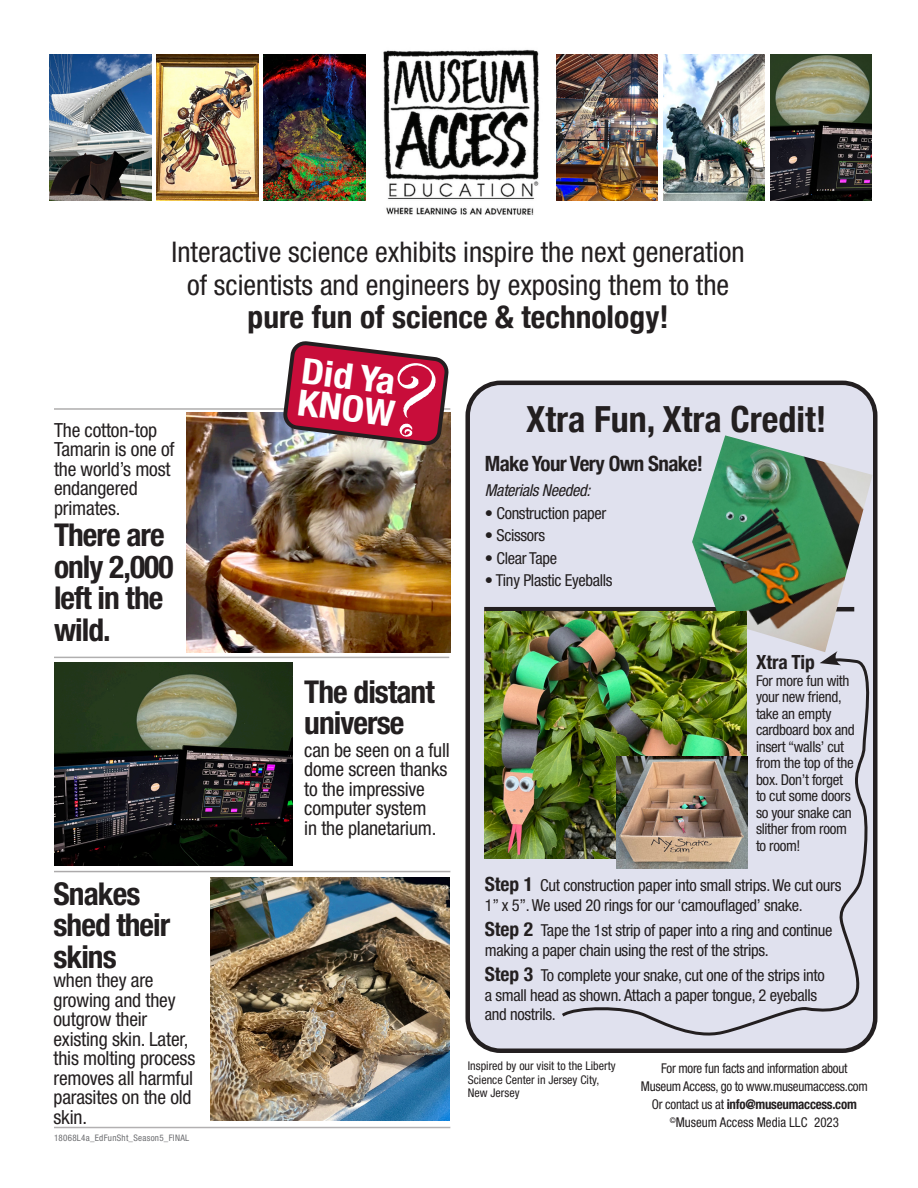
<style>
.page{position:relative;width:918px;height:1188px;background:#fff}
.page>*{position:absolute;margin:0;border:0;box-sizing:border-box;transform-origin:0 0}
.t1{font:700 condensed 36.3px "Helvetica Neue";color:#fff;scale:1.11 1}
.t2{font:700 condensed 36px "Helvetica Neue";color:#231f20}
.t3{font:700 condensed 35.85px "Helvetica Neue";color:#fff;scale:1.11 1}
.t4{font:700 condensed 31.5px/31.5px "Helvetica Neue";letter-spacing:-.03em;color:#231f20}
.t5{font:700 condensed 31.5px "Helvetica Neue";color:#231f20}
.t6{font:condensed 28.5px/33px "Helvetica Neue";color:#231f20;text-align:center}
.t7{font:700 condensed 21px "Helvetica Neue";letter-spacing:-.03em;color:#231f20}
.t8{font:condensed 19.5px/19.5px "Helvetica Neue";letter-spacing:-.01em;color:#231f20}
.t9{font:700 condensed 19.5px "Helvetica Neue";letter-spacing:-.005em;color:#231f20}
.t10{font:condensed 16.5px/19.5px "Helvetica Neue";letter-spacing:-.02em;color:#231f20}
.t11{font:italic condensed 16.5px "Helvetica Neue LT Std";letter-spacing:-.02em;color:#231f20}
.t12{font:condensed 15px/16.5px "Helvetica Neue";letter-spacing:-.02em;color:#231f20}
.t13{font:condensed 13.5px/18px "Helvetica Neue";letter-spacing:-.02em;color:#231f20;text-align:center;scale:.96 1}
.t14{font:condensed 12px/13.5px "Helvetica Neue";color:#231f20}
.t15{font:condensed 9px "Helvetica Neue";letter-spacing:.03em;color:#6c6d70}
.s1{font-weight:700;font-size:19.5px}
.s2{font-weight:700}
</style>
<div class="page">
<img style="left:383px;top:49px;width:156px;height:166px">
<img style="left:50px;top:54px;width:101px;height:147px">
<img style="left:556px;top:54px;width:102px;height:147px">
<img style="left:157px;top:54px;width:101px;height:147px">
<img style="left:663px;top:54px;width:102px;height:147px">
<img style="left:264px;top:54px;width:101px;height:147px">
<img style="left:770px;top:54px;width:102px;height:147px">
<img style="left:54px;top:662px;width:239px;height:203px">
<div style="left:468px;top:383px;width:407px;height:668px;background:#e0e1ee;border-radius:33px"></div>
<div style="left:465px;top:381px;width:413px;height:672px;border:4px solid #231f20;border-radius:33px"></div>
<hr style="left:54px;top:657px;width:395px;height:1px;background:#231f20">
<hr style="left:54px;top:408px;width:396px;height:2px;background:#231f20">
<hr style="left:54px;top:1127px;width:396px;height:1px;background:#231f20">
<hr style="left:54px;top:871px;width:396px;height:1px;background:#231f20">
<img style="left:211px;top:878px;width:238px;height:242px">
<hr style="left:484px;top:607px;width:370px;height:4px;background:#231f20">
<img style="left:187px;top:413px;width:263px;height:239px">
<img style="left:692px;top:435px;width:181px;height:217px">
<img style="left:485px;top:611px;width:261px;height:247px">
<img style="left:559px;top:655px;width:317px;height:384px">
<svg style="left:820px;top:651px;width:21px;height:14px"></svg>
<img style="left:617px;top:756px;width:130px;height:112px">
<svg style="left:280px;top:341px;width:171px;height:107px;background:#bb3f5b"></svg>
<p class="t8" style="left:54px;top:420px;width:105px">The cotton-top</p>
<h3 class="t6" style="left:172px;top:235px;width:575px">Interactive science exhibits inspire the next generation of scientists and engineers by exposing them to the</h3>
<h3 class="t5" style="left:248px;top:298px;width:423px">pure fun of science &amp; technology!</h3>
<h3 class="t3" style="left:304px;top:349px;width:87px;rotate:7deg">Did Ya</h3>
<h1 class="t1" style="left:300px;top:380px;width:89px;rotate:7deg">KNOW</h1>
<h2 class="t2" style="left:526px;top:398px;width:302px">Xtra Fun, Xtra Credit!</h2>
<p class="t8" style="left:54px;top:439px;width:122px">Tamarin is one of the world’s most endangered primates.</p>
<h3 class="t4" style="left:54px;top:519px;width:121px">There are only 2,000 left in the wild.</h3>
<h3 class="t4" style="left:54px;top:877px;width:118px">Snakes shed their skins</h3>
<p class="t8" style="left:54px;top:970px;width:143px">when they are growing and they outgrow their existing skin. Later, this molting process removes all harmful parasites on the old skin.</p>
<p class="t15" style="left:54px;top:1133px;width:137px">18068L4a_EdFunSht_Season5_FINAL</p>
<p class="t7" style="left:485px;top:450px;width:220px">Make Your Very Own Snake!</p>
<p class="t11" style="left:485px;top:481px;width:107px">Materials Needed:</p>
<p class="t10" style="left:485px;top:503px;width:123px">• Construction paper</p>
<p class="t10" style="left:485px;top:525px;width:62px">• Scissors</p>
<p class="t10" style="left:485px;top:548px;width:74px">• Clear Tape</p>
<p class="t10" style="left:485px;top:570px;width:129px">• Tiny Plastic Eyeballs</p>
<h3 class="t4" style="left:304px;top:675px;width:132px">The distant universe</h3>
<p class="t8" style="left:304px;top:740px;width:147px">can be seen on a full dome screen thanks to the impressive computer system<br>in the planetarium.</p>
<p class="t9" style="left:756px;top:651px;width:60px">Xtra Tip</p>
<p class="t12" style="left:756px;top:672px;width:100px">For more fun with your new friend, take an empty cardboard box and insert “walls’ cut from the top of the box. Don’t forget to cut some doors so your snake can slither from room to room!</p>
<p class="t10" style="left:485px;top:876px;width:358px"><span class="s1">Step 1</span> Cut construction paper into small strips. We cut ours<br>1” x 5”. We used 20 rings for our ‘camouflaged’ snake.</p>
<p class="t10" style="left:485px;top:921px;width:349px"><span class="s1">Step 2</span> Tape the 1st strip of paper into a ring and continue making a paper chain using the rest of the strips.</p>
<p class="t10" style="left:485px;top:966px;width:341px"><span class="s1">Step 3</span> To complete your snake, cut one of the strips into a small head as shown. Attach a paper tongue, 2 eyeballs and nostrils.</p>
<p class="t14" style="left:468px;top:1059px;width:149px">Inspired by our visit to the Liberty<br>Science Center in Jersey City,<br>New Jersey</p>
<p class="t13" style="left:641px;top:1059px;width:238px">For more fun facts and information about Museum Access, go to www.museumaccess.com Or contact us at <span class="s2">info@museumaccess.com </span><sup>©</sup>Museum Access Media LLC 2023</p>
</div>
